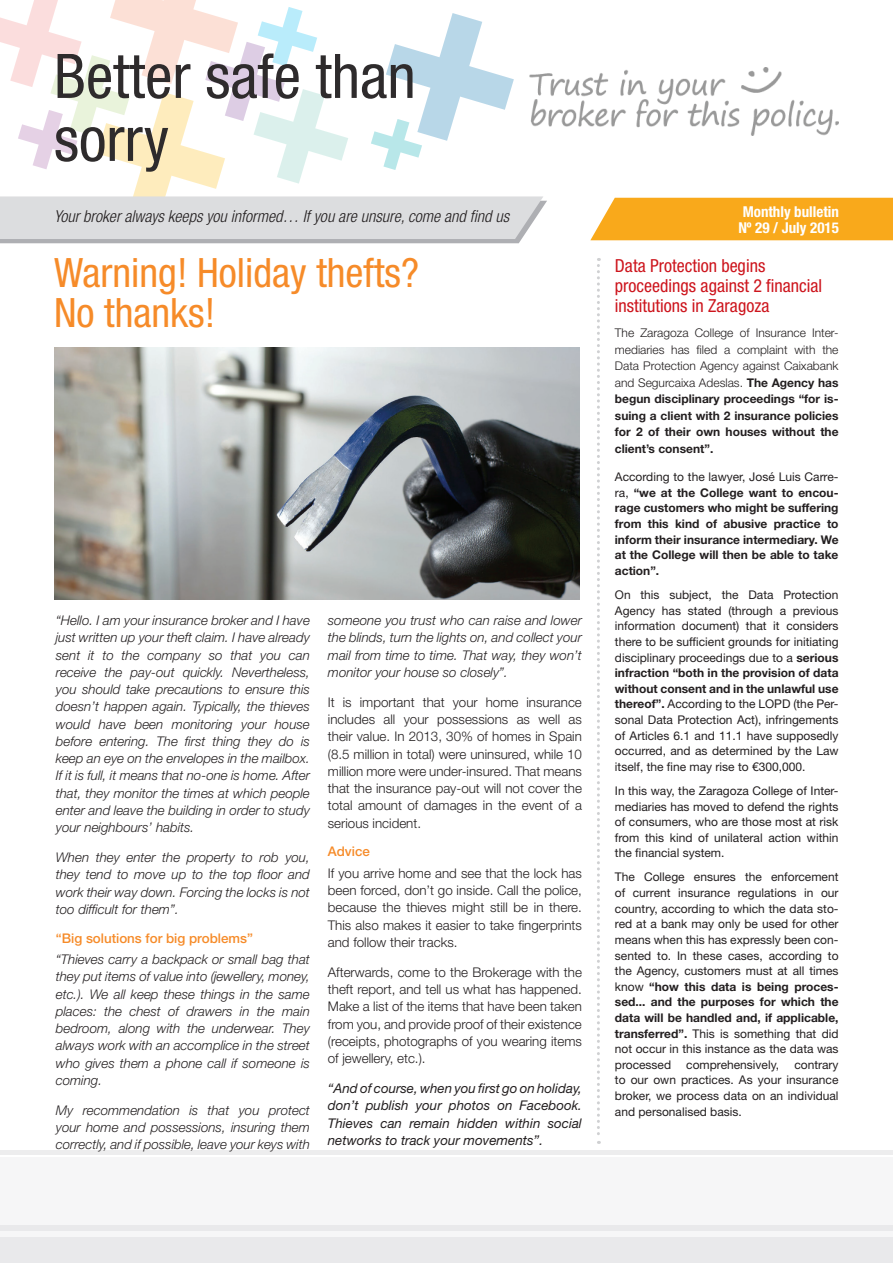
<style>
.page{position:relative;width:893px;height:1263px;background:#fff}
.page>*{position:absolute;margin:0;border:0;box-sizing:border-box;transform-origin:0 0}
.t1{font:condensed 61.5px/63px "Helvetica Neue LT Std";color:#2e2b2c}
.t2{font:condensed 40.5px/40.5px "Helvetica Neue LT Std";color:#f68b29}
.t3{font:condensed 18px/20.1px "Helvetica Neue LT Std";color:#cd151d}
.t4{font:italic 300 condensed 16.5px "Helvetica Neue LT Std";color:#231f20}
.t5{font:700 condensed 15px/16.5px "Helvetica Neue LT Std";color:#fff}
.t6{font:italic 300 13.35px/17.2px "Helvetica Neue LT Std";color:#231f20;text-align:justify}
.t7{font:300 13.35px/17.2px "Helvetica Neue LT Std";color:#231f20;text-align:justify}
.t8{font:italic 13.35px/17.2px "Helvetica Neue LT Std";color:#231f20;text-align:justify}
.t9{font:500 13.35px "Helvetica Neue LT Std";color:#f68b29}
.t10{font:12px/15.6px "Helvetica Neue LT Std";color:#231f20;text-align:justify}
.t11{font:700 12px/16.5px "Helvetica Neue LT Std";color:#231f20;text-align:justify}
.s1{font-size:13.5px}
.s2{font-weight:300}
.s3{font-weight:400}
.s4{font-weight:700}
</style>
<div class="page">
<div style="left:590px;top:198px;width:303px;height:42px;background:#f9a91b"></div>
<div style="left:0;top:1157px;width:893px;height:106px;background:#f0f1f2"></div>
<hr style="left:0;top:1150px;width:893px;height:4px;background:#ededee">
<div style="left:0;top:1237px;width:893px;height:26px;background:#e9e9eb"></div>
<div style="left:0;top:1226px;width:893px;height:5px;background:#e9e9eb"></div>
<svg style="left:597px;top:258px;width:3px;height:886px"></svg>
<img style="left:54px;top:348px;width:526px;height:252px">
<svg style="left:0;top:0;width:547px;height:243px"></svg>
<img style="left:529px;top:67px;width:309px;height:69px">
<h1 class="t1" style="left:54px;top:44px;width:363px">Better safe than sorry</h1>
<h3 class="t4" style="left:54px;top:207px;width:457px">Your broker always keeps you informed… If you are unsure, come and find us</h3>
<p class="t5" style="left:738px;top:203px;width:102px">Monthly bulletin<br>Nº 29 / July 2015</p>
<h2 class="t2" style="left:54px;top:252px;width:366px">Warning! Holiday thefts?<br>No thanks!</h2>
<p class="t6" style="left:56px;top:611px;width:256px">“Hello. I am your insurance broker and I have just written up your theft claim. I have already sent it to the company so that you can receive the pay-out quickly. Nevertheless, you should take precautions to ensure this doesn’t happen again. Typically, the thieves would have been monitoring your house before entering. The first thing they do is keep an eye on the envelopes in the mailbox.<br>If it is full, it means that no-one is home. After that, they monitor the times at which people enter and leave the building in order to study your neighbours’ habits.</p>
<p class="t6" style="left:56px;top:848px;width:256px">When they enter the property to rob you, they tend to move up to the top floor and work their way down. Forcing the locks is not too difficult for them”.</p>
<p class="t9" style="left:56px;top:930px;width:199px">“Big solutions for big problems”</p>
<p class="t6" style="left:56px;top:950px;width:256px">“Thieves carry a backpack or small bag that they put items of value into (jewellery, money, etc.). We all keep these things in the same places: the chest of drawers in the main bedroom, along with the underwear. They always work with an accomplice in the street who gives them a phone call if someone is coming.</p>
<p class="t6" style="left:56px;top:1101px;width:256px">My recommendation is that you protect your home and possessions, insuring them correctly, and if possible, leave your keys with</p>
<p class="t6" style="left:328px;top:611px;width:256px">someone you trust who can raise and lower the blinds, turn the lights on, and collect your mail from time to time. That way, they won’t monitor your house so closely”.</p>
<p class="t7" style="left:328px;top:693px;width:256px">It is important that your home insurance includes all your possessions as well as their value. In 2013, 30% of homes in Spain (8.5 million in total) were uninsured, while 10 million more were under-insured. That means that the insurance pay-out will not cover the total amount of damages in the event of a serious incident.</p>
<p class="t9" style="left:328px;top:844px;width:44px">Advice</p>
<p class="t7" style="left:328px;top:864px;width:256px">If you arrive home and see that the lock has been forced, don’t go inside. Call the police, because the thieves might still be in there.<br>This also makes it easier to take fingerprints and follow their tracks.</p>
<p class="t7" style="left:328px;top:963px;width:256px">Afterwards, come to the Brokerage with the theft report, and tell us what has happened.<br>Make a list of the items that have been taken from you, and provide proof of their existence (receipts, photographs of you wearing items of jewellery, etc.).</p>
<p class="t8" style="left:328px;top:1079px;width:256px">“And of course, when you first go on holiday, don’t publish your photos on Facebook.<br>Thieves can remain hidden within social networks to track your <span class="s1">movements”.</span></p>
<h3 class="t3" style="left:615px;top:255px;width:209px">Data Protection begins proceedings against 2 financial institutions in Zaragoza</h3>
<p class="t11" style="left:615px;top:324px;width:225px"><span class="s2">The Zaragoza College of Insurance Inter&shy;mediaries has filed a complaint with the Data Protection Agency against Caixabank and Segurcaixa Adeslas.</span> The Agency has begun disciplinary proceedings “for is&shy;suing a client with 2 insurance policies for 2 of their own houses without the client’s consent”.</p>
<p class="t11" style="left:615px;top:469px;width:225px;line-height:15.6px"><span class="s3">According to the lawyer, José Luis Carre&shy;ra,</span> “we at the College want to encou&shy;rage customers who might be suffering from this kind of abusive practice to inform their insurance intermediary. We at the College will then be able to take action”.</p>
<p class="t10" style="left:615px;top:587px;width:225px">On this subject, the Data Protection Agency has stated (through a previous information document) that it considers there to be sufficient grounds for initiating disciplinary proceedings due to a <span class="s4">serious infraction “both in the provision of data without consent and in the unlawful use thereof”.</span> According to the LOPD (the Per&shy;sonal Data Protection Act), infringements of Articles 6.1 and 11.1 have supposedly occurred, and as determined by the Law itself, the fine may rise to €300,000.</p>
<p class="t10" style="left:615px;top:783px;width:225px">In this way, the Zaragoza College of Inter&shy;mediaries has moved to defend the rights of consumers, who are those most at risk from this kind of unilateral action within the financial system.</p>
<p class="t10" style="left:615px;top:869px;width:225px">The College ensures the enforcement of current insurance regulations in our country, according to which the data sto&shy;red at a bank may only be used for other means when this has expressly been con&shy;sented to. In these cases, according to the Agency, customers must at all times know <span class="s4">“how this data is being proces&shy;sed... and the purposes for which the data will be handled and, if applicable, transferred”.</span> This is something that did not occur in this instance as the data was processed</p>
<p class="t10" style="left:686px;top:1056px;width:94px">comprehensively,</p>
<p class="t10" style="left:615px;top:1056px;width:225px;text-indent:179px">contrary to our own practices. As your insurance broker, we process data on an individual and personalised basis.</p>
</div>
